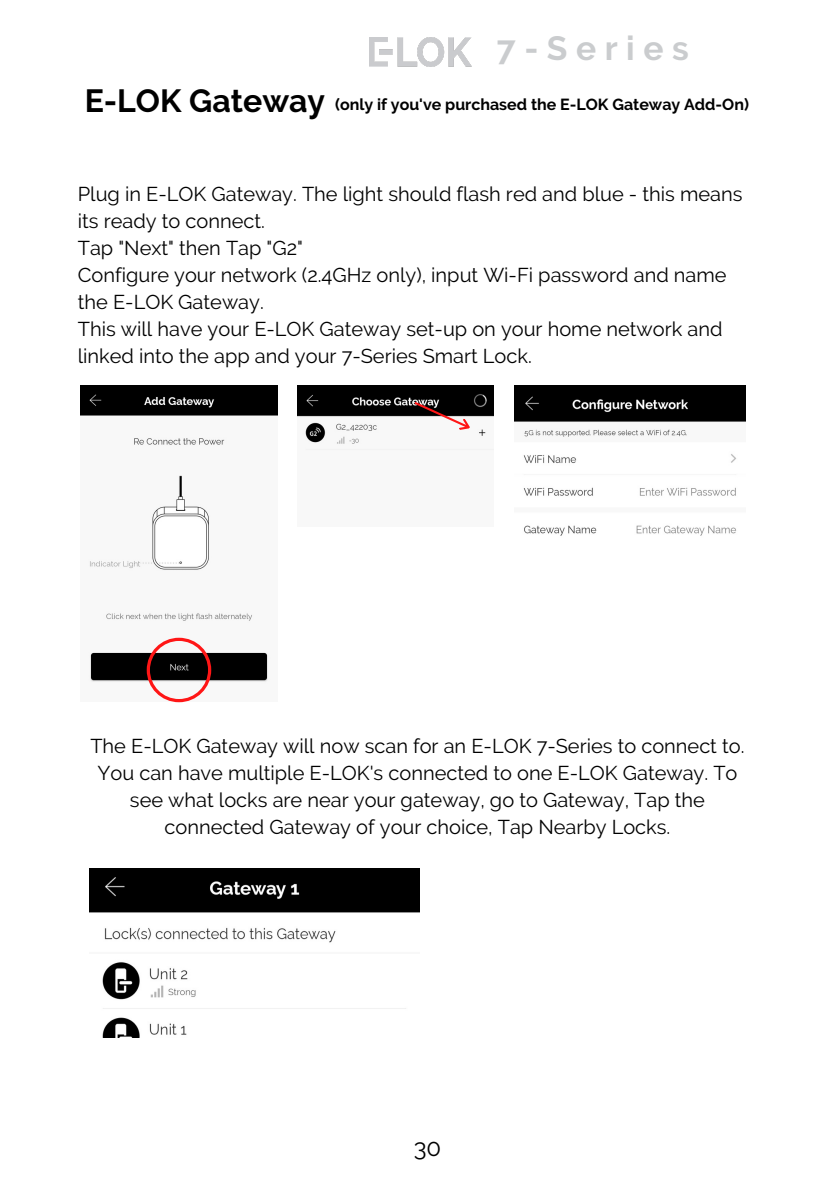
<style>
.page{position:relative;width:839px;height:1191px;background:#fff}
.page>*{position:absolute;margin:0;border:0;box-sizing:border-box;transform-origin:0 0}
.t1{font:700 33.6px "Raleway";letter-spacing:.255em;color:#caccce}
.t2{font:700 32px "Raleway";color:#000}
.t3{font:24px "Raleway";color:#000}
.t4{font:20px/27px "Raleway";color:#000}
.t5{font:700 16px "Raleway";color:#000}
</style>
<div class="page">
<img style="left:369px;top:38px;width:102px;height:28px">
<img style="left:81px;top:385px;width:196px;height:297px">
<img style="left:297px;top:385px;width:196px;height:65px">
<img style="left:514px;top:385px;width:231px;height:151px">
<svg style="left:147px;top:638px;width:64px;height:64px"></svg>
<svg style="left:414px;top:402px;width:56px;height:28px"></svg>
<img style="left:89px;top:868px;width:330px;height:170px">
<h2 class="t1" style="left:497px;top:28px;width:193px">7-Series</h2>
<h1 class="t2" style="left:85px;top:82px;width:242px">E-LOK Gateway</h1>
<h1 class="t5" style="left:335px;top:94px;width:415px">(only if you've purchased the E-LOK Gateway Add-On)</h1>
<p class="t4" style="left:78px;top:181px;width:666px">Plug in E-LOK Gateway. The light should flash red and blue - this means its ready to connect.<br>Tap "Next" then Tap "G2"<br>Configure your network (2.4GHz only), input Wi-Fi password and name the E-LOK Gateway.<br>This will have your E-LOK Gateway set-up on your home network and linked into the app and your 7-Series Smart Lock.</p>
<h2 class="t4" style="left:90px;top:732px;width:655px;text-align:center">The E-LOK Gateway will now scan for an E-LOK 7-Series to connect to.<br>You can have multiple E-LOK's connected to one E-LOK Gateway. To see what locks are near your gateway, go to Gateway, Tap the connected Gateway of your choice, Tap Nearby Locks.</h2>
<p class="t3" style="left:413px;top:1133px;width:29px">30</p>
</div>
